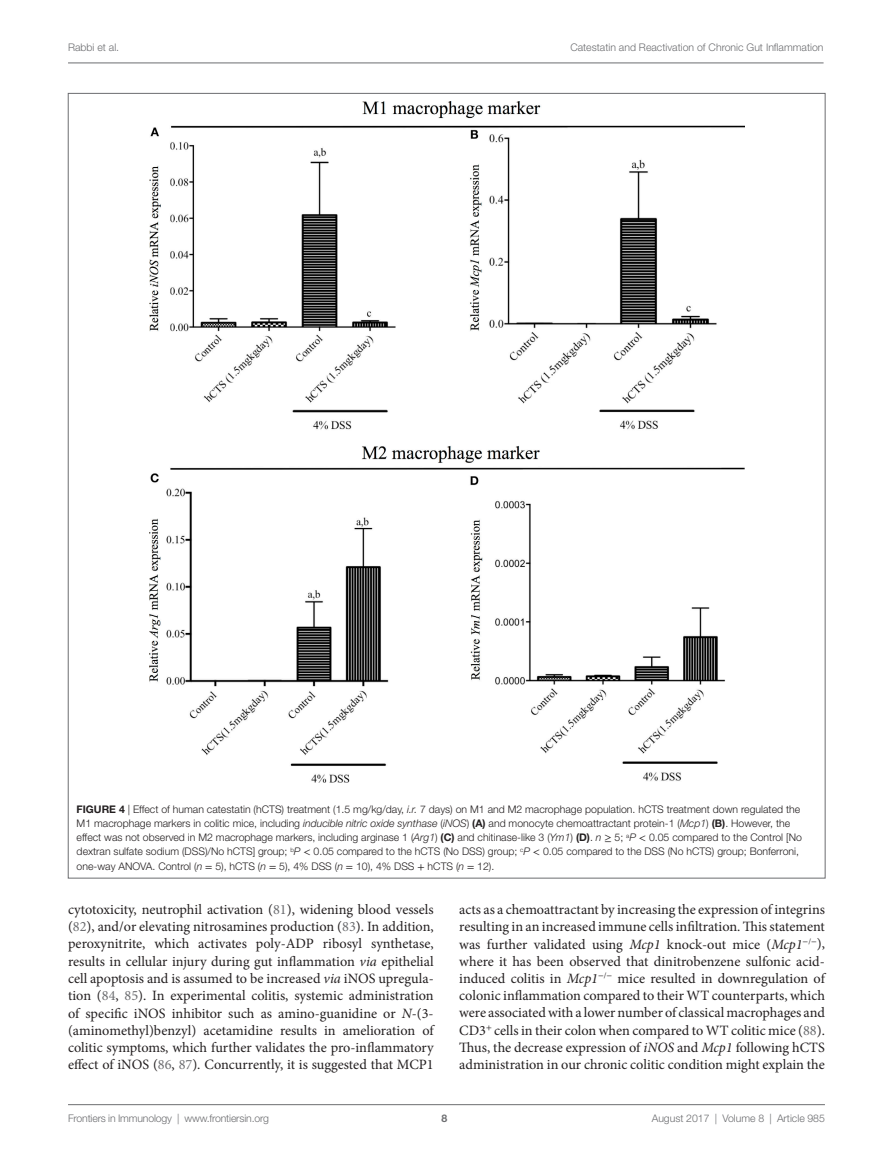
<style>
.page{position:relative;width:893px;height:1170px;background:#fff}
.page>*{position:absolute;margin:0;border:0;box-sizing:border-box;transform-origin:0 0}
.t1{font:14.25px/17.2px "Minion Pro";color:#231f20;text-align:justify}
.t2{font:300 10.5px/14.2px "Helvetica Neue LT Std";color:#231f20}
.t3{font:300 10.5px "Helvetica Neue LT Std";color:#6c6d70}
.t4{font:700 10.5px "Helvetica Neue LT Std";color:#6c6d70}
.s1{font-weight:700}
.s2{font-style:italic}
.s3{font-family:"STIX General";font-weight:400}
.s4{color:#6c6d70}
</style>
<div class="page">
<img style="left:149px;top:102px;width:595px;height:680px">
<hr style="left:68px;top:63px;width:756px;height:1px;background:#6c6d70">
<hr style="left:68px;top:1104px;width:757px;height:1px;background:#6c6d70">
<p class="t3" style="left:68px;top:41px;width:53px">Rabbi et al.</p>
<p class="t3" style="left:570px;top:41px;width:255px">Catestatin and Reactivation of Chronic Gut Inflammation</p>
<p class="t2" style="left:77px;top:801px;width:727px"><span class="s1">FIGURE 4</span> | Effect of human catestatin (hCTS) treatment (1.5 mg/kg/day, <span class="s2">i.r.</span> 7 days) on M1 and M2 macrophage population. hCTS treatment down regulated the M1 macrophage markers in colitic mice, including <span class="s2">inducible nitric oxide synthase</span> (<span class="s2">iNOS</span>) <span class="s1">(A)</span> and monocyte chemoattractant protein-1 (<span class="s2">Mcp1</span>) <span class="s1">(B)</span>. However, the effect was not observed in M2 macrophage markers, including arginase 1 (<span class="s2">Arg1</span>) <span class="s1">(C)</span> and chitinase-like 3 (<span class="s2">Ym1</span>) <span class="s1">(D)</span>. <span class="s2">n</span> <span class="s3">≥</span> 5; <sup>a</sup><span class="s2">P</span> <span class="s3">&lt;</span> 0.05 compared to the Control [No dextran sulfate sodium (DSS)/No hCTS] group; <sup>b</sup><span class="s2">P</span> <span class="s3">&lt;</span> 0.05 compared to the hCTS (No DSS) group; <sup>c</sup><span class="s2">P</span> <span class="s3">&lt;</span> 0.05 compared to the DSS (No hCTS) group; Bonferroni, one-way ANOVA. Control (<span class="s2">n</span> <span class="s3">=</span> 5), hCTS (<span class="s2">n</span> <span class="s3">=</span> 5), 4% DSS (<span class="s2">n</span> <span class="s3">=</span> 10), 4% DSS <span class="s3">+</span> hCTS (<span class="s2">n</span> <span class="s3">=</span> 12).</p>
<p class="t1" style="left:68px;top:900px;width:367px">cytotoxicity, neutrophil activation (<span class="s4">81</span>), widening blood vessels (<span class="s4">82</span>), and/or elevating nitrosamines production (<span class="s4">83</span>). In addition, peroxynitrite, which activates poly-ADP ribosyl synthetase, results in cellular injury during gut inflammation <span class="s2">via</span> epithelial cell apoptosis and is assumed to be increased <span class="s2">via</span> iNOS upregula&shy;tion (<span class="s4">84</span>, <span class="s4">85</span>). In experimental colitis, systemic administration of specific iNOS inhibitor such as amino-guanidine or <span class="s2">N</span>-(3- (aminomethyl)benzyl) acetamidine results in amelioration of colitic symptoms, which further validates the pro-inflammatory effect of iNOS (<span class="s4">86</span>, <span class="s4">87</span>). Concurrently, it is suggested that MCP1</p>
<p class="t1" style="left:459px;top:900px;width:367px">acts as a chemoattractant by increasing the expression of integrins resulting in an increased immune cells infiltration. This statement was further validated using <span class="s2">Mcp1</span> knock-out mice (<span class="s2">Mcp1</span><sup>−</sup><sup>/</sup><sup>−</sup>), where it has been observed that dinitrobenzene sulfonic acid&shy;induced colitis in <span class="s2">Mcp1</span><sup>−</sup><sup>/</sup><sup>−</sup> mice resulted in downregulation of colonic inflammation compared to their WT counterparts, which were associated with a lower number of classical macrophages and CD3<sup>+</sup> cells in their colon when compared to WT colitic mice (<span class="s4">88</span>).<br>Thus, the decrease expression of <span class="s2">iNOS</span> and <span class="s2">Mcp1</span> following hCTS administration in our chronic colitic condition might explain the</p>
<p class="t3" style="left:68px;top:1111px;width:203px">Frontiers in Immunology | www.frontiersin.org</p>
<p class="t3" style="left:652px;top:1111px;width:175px">August 2017 | Volume 8 | Article 985</p>
<p class="t4" style="left:441px;top:1111px;width:7px">8</p>
</div>
